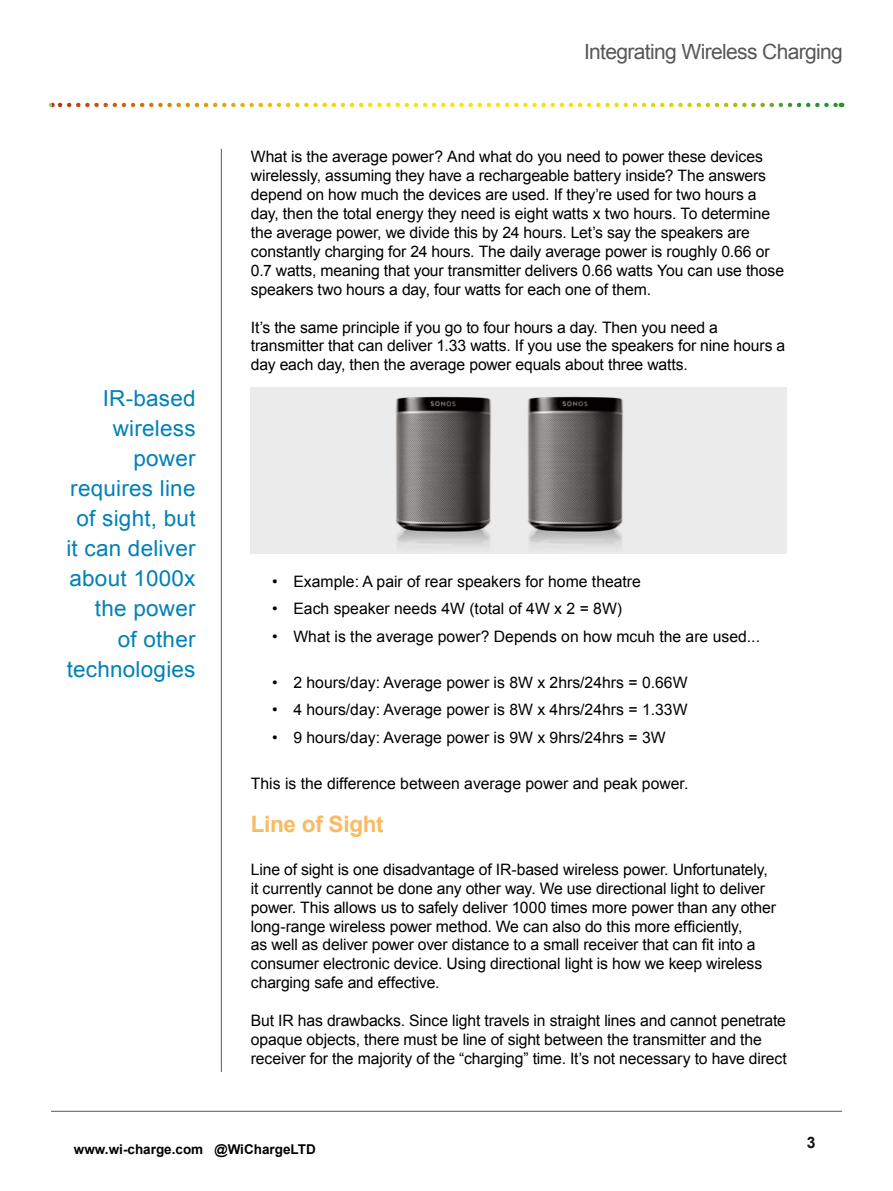
<style>
.page{position:relative;width:893px;height:1191px;background:#fff}
.page>*{position:absolute;margin:0;border:0;box-sizing:border-box;transform-origin:0 0}
.t1{font:700 22.5px "Arial";letter-spacing:-.015em;color:#faba62}
.t2{font:22.05px/30px "Arial";letter-spacing:.01em;color:#0081b7;text-align:right}
.t3{font:21px "Arial";letter-spacing:-.03em;color:#575756}
.t4{font:15.75px/18.9px "Arial";letter-spacing:-.01em;color:#000}
.t5{font:700 15.75px "Arial";color:#12110c}
.t6{font:700 13.5px "Arial";color:#000}
</style>
<div class="page">
<hr style="left:51px;top:1111px;width:791px;height:1px;background:#575756">
<svg style="left:60px;top:103px;width:782px;height:4px"></svg>
<hr style="left:221px;top:149px;width:1px;height:922px;background:#575756">
<img style="left:251px;top:387px;width:536px;height:166px">
<h3 class="t3" style="left:584px;top:38px;width:260px">Integrating Wireless Charging</h3>
<h2 class="t2" style="left:66px;top:384px;width:131px">IR-based wireless power requires line of sight, but it can deliver about 1000x the power<br>of other technologies</h2>
<p class="t4" style="left:251px;top:148px;width:535px">What is the average power? And what do you need to power these devices wirelessly, assuming they have a rechargeable battery inside? The answers depend on how much the devices are used. If they’re used for two hours a day, then the total energy they need is eight watts x two hours. To determine the average power, we divide this by 24 hours. Let’s say the speakers are constantly charging for 24 hours. The daily average power is roughly 0.66 or 0.7 watts, meaning that your transmitter delivers 0.66 watts You can use those speakers two hours a day, four watts for each one of them.</p>
<p class="t4" style="left:251px;top:318px;width:536px">It’s the same principle if you go to four hours a day. Then you need a transmitter that can deliver 1.33 watts. If you use the speakers for nine hours a day each day, then the average power equals about three watts.</p>
<p class="t4" style="left:272px;top:572px;width:370px">• Example: A pair of rear speakers for home theatre</p>
<p class="t4" style="left:272px;top:599px;width:351px">• Each speaker needs 4W (total of 4W x 2 = 8W)</p>
<p class="t4" style="left:272px;top:627px;width:489px">• What is the average power? Depends on how mcuh the are used...</p>
<p class="t4" style="left:272px;top:673px;width:417px">• 2 hours/day: Average power is 8W x 2hrs/24hrs = 0.66W</p>
<p class="t4" style="left:272px;top:700px;width:417px">• 4 hours/day: Average power is 8W x 4hrs/24hrs = 1.33W</p>
<p class="t4" style="left:272px;top:728px;width:395px">• 9 hours/day: Average power is 9W x 9hrs/24hrs = 3W</p>
<p class="t4" style="left:251px;top:774px;width:439px">This is the difference between average power and peak power.</p>
<h1 class="t1" style="left:251px;top:809px;width:134px">Line of Sight</h1>
<p class="t4" style="left:251px;top:860px;width:527px">Line of sight is one disadvantage of IR-based wireless power. Unfortunately, it currently cannot be done any other way. We use directional light to deliver power. This allows us to safely deliver 1000 times more power than any other long-range wireless power method. We can also do this more efficiently,<br>as well as deliver power over distance to a small receiver that can fit into a consumer electronic device. Using directional light is how we keep wireless charging safe and effective.</p>
<p class="t4" style="left:251px;top:1011px;width:537px">But IR has drawbacks. Since light travels in straight lines and cannot penetrate opaque objects, there must be line of sight between the transmitter and the receiver for the majority of the “charging” time. It’s not necessary to have direct</p>
<p class="t6" style="left:74px;top:1140px;width:243px">www.wi-charge.com @WiChargeLTD</p>
<p class="t5" style="left:807px;top:1132px;width:10px">3</p>
</div>
